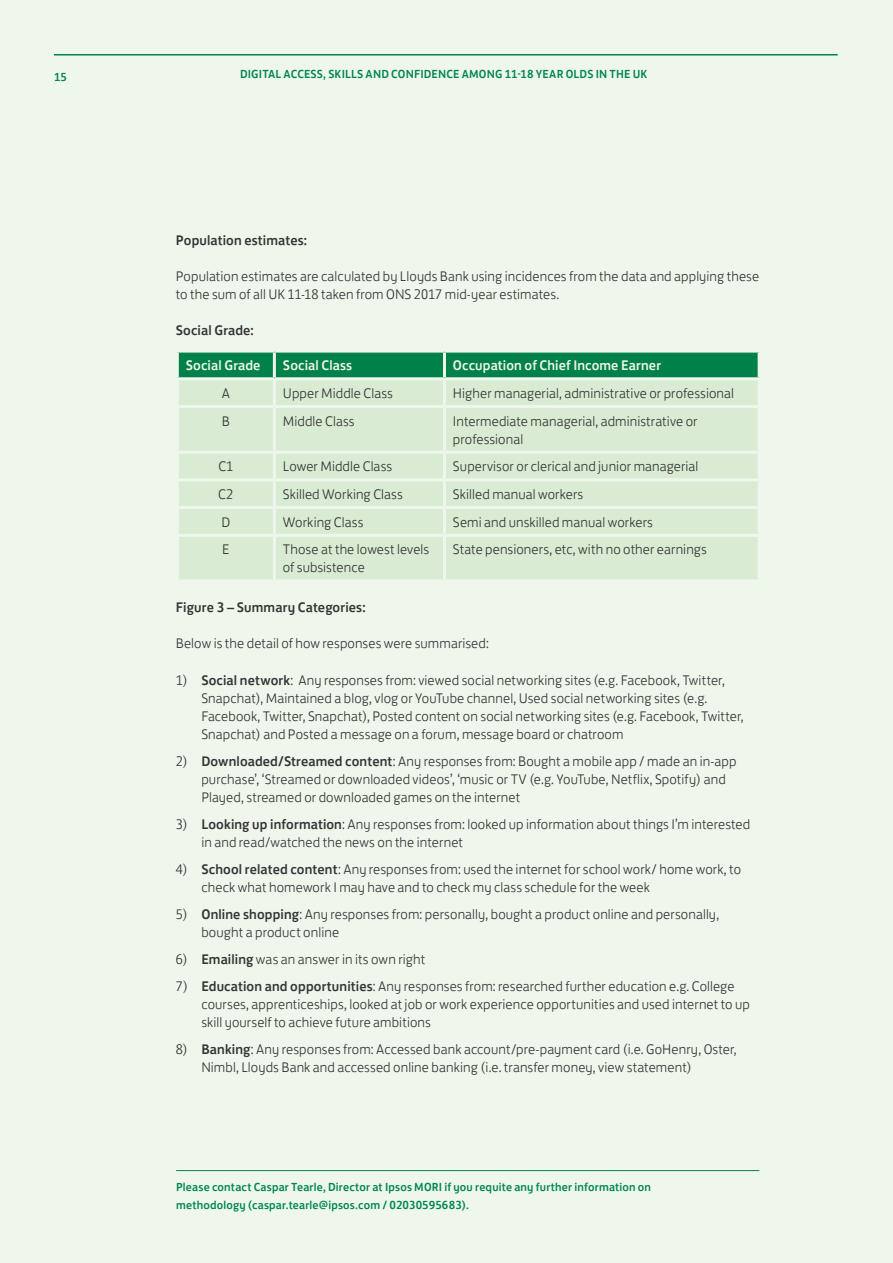
<style>
.page{position:relative;width:893px;height:1263px;background:#eff7ed}
.page>*{position:absolute;margin:0;border:0;box-sizing:border-box;transform-origin:0 0}
.t1{font:300 14.25px/18px "FS Jack";letter-spacing:.005em;color:#383738}
.t2{font:500 14.25px "FS Jack";letter-spacing:.01em;color:#383738}
.t3{font:500 14.25px "FS Jack";letter-spacing:.01em;color:#fff}
.LB_Footnote{font:500 12px/18px "FS Jack";letter-spacing:.015em;color:#00864f}
.s1{font-weight:500}
</style>
<div class="page">
<div style="left:179px;top:353px;width:579px;height:24px;background:#008149"></div>
<div style="left:179px;top:380px;width:579px;height:199px;background:#d9ecd3"></div>
<hr style="left:176px;top:350px;width:98px;height:3px;background:#fff">
<hr style="left:176px;top:353px;width:3px;height:24px;background:#fff">
<hr style="left:274px;top:350px;width:170px;height:3px;background:#fff">
<hr style="left:273px;top:353px;width:3px;height:24px;background:#fff">
<hr style="left:444px;top:350px;width:317px;height:3px;background:#fff">
<hr style="left:443px;top:353px;width:3px;height:24px;background:#fff">
<hr style="left:758px;top:353px;width:3px;height:24px;background:#fff">
<hr style="left:176px;top:377px;width:98px;height:3px;background:#fff">
<hr style="left:176px;top:380px;width:3px;height:25px;background:#fff">
<hr style="left:274px;top:377px;width:170px;height:3px;background:#fff">
<hr style="left:273px;top:380px;width:3px;height:25px;background:#fff">
<hr style="left:444px;top:377px;width:317px;height:3px;background:#fff">
<hr style="left:443px;top:380px;width:3px;height:25px;background:#fff">
<hr style="left:758px;top:380px;width:3px;height:25px;background:#fff">
<hr style="left:176px;top:405px;width:98px;height:3px;background:#fff">
<hr style="left:176px;top:408px;width:3px;height:43px;background:#fff">
<hr style="left:274px;top:405px;width:170px;height:3px;background:#fff">
<hr style="left:273px;top:408px;width:3px;height:43px;background:#fff">
<hr style="left:444px;top:405px;width:317px;height:3px;background:#fff">
<hr style="left:443px;top:408px;width:3px;height:43px;background:#fff">
<hr style="left:758px;top:408px;width:3px;height:43px;background:#fff">
<hr style="left:176px;top:451px;width:98px;height:3px;background:#fff">
<hr style="left:176px;top:454px;width:3px;height:24px;background:#fff">
<hr style="left:274px;top:451px;width:170px;height:3px;background:#fff">
<hr style="left:273px;top:454px;width:3px;height:24px;background:#fff">
<hr style="left:444px;top:451px;width:317px;height:3px;background:#fff">
<hr style="left:443px;top:454px;width:3px;height:24px;background:#fff">
<hr style="left:758px;top:454px;width:3px;height:24px;background:#fff">
<hr style="left:176px;top:478px;width:98px;height:3px;background:#fff">
<hr style="left:176px;top:481px;width:3px;height:25px;background:#fff">
<hr style="left:274px;top:478px;width:170px;height:3px;background:#fff">
<hr style="left:273px;top:481px;width:3px;height:25px;background:#fff">
<hr style="left:444px;top:478px;width:317px;height:3px;background:#fff">
<hr style="left:443px;top:481px;width:3px;height:25px;background:#fff">
<hr style="left:758px;top:481px;width:3px;height:25px;background:#fff">
<hr style="left:176px;top:506px;width:98px;height:3px;background:#fff">
<hr style="left:176px;top:509px;width:3px;height:25px;background:#fff">
<hr style="left:274px;top:506px;width:170px;height:3px;background:#fff">
<hr style="left:273px;top:509px;width:3px;height:25px;background:#fff">
<hr style="left:444px;top:506px;width:317px;height:3px;background:#fff">
<hr style="left:443px;top:509px;width:3px;height:25px;background:#fff">
<hr style="left:758px;top:509px;width:3px;height:25px;background:#fff">
<hr style="left:176px;top:534px;width:98px;height:3px;background:#fff">
<hr style="left:176px;top:537px;width:3px;height:42px;background:#fff">
<hr style="left:274px;top:534px;width:170px;height:3px;background:#fff">
<hr style="left:273px;top:537px;width:3px;height:42px;background:#fff">
<hr style="left:444px;top:534px;width:317px;height:3px;background:#fff">
<hr style="left:443px;top:537px;width:3px;height:42px;background:#fff">
<hr style="left:758px;top:537px;width:3px;height:42px;background:#fff">
<hr style="left:176px;top:579px;width:98px;height:3px;background:#fff">
<hr style="left:274px;top:579px;width:170px;height:3px;background:#fff">
<hr style="left:444px;top:579px;width:317px;height:3px;background:#fff">
<hr style="left:176px;top:1170px;width:583px;height:1px;background:#00864f">
<hr style="left:54px;top:54px;width:784px;height:2px;background:#00864f">
<p class="LB_Footnote" style="left:54px;top:67px;width:15px">15</p>
<p class="LB_Footnote" style="left:240px;top:64px;width:409px">DIGITAL ACCESS, SKILLS AND CONFIDENCE AMONG 11-18 YEAR OLDS IN THE UK</p>
<p class="t2" style="left:176px;top:228px;width:133px">Population estimates:</p>
<p class="t1" style="left:176px;top:265px;width:585px">Population estimates are calculated by Lloyds Bank using incidences from the data and applying these to the sum of all UK 11-18 taken from ONS 2017 mid-year estimates.</p>
<p class="t2" style="left:176px;top:318px;width:80px">Social Grade:</p>
<p class="t3" style="left:186px;top:354px;width:76px">Social Grade</p>
<p class="t3" style="left:283px;top:354px;width:71px">Social Class</p>
<p class="t3" style="left:453px;top:354px;width:210px">Occupation of Chief Income Earner</p>
<p class="t1" style="left:222px;top:383px;width:10px">A</p>
<p class="t1" style="left:283px;top:383px;width:112px">Upper Middle Class</p>
<p class="t1" style="left:453px;top:383px;width:283px">Higher managerial, administrative or professional</p>
<p class="t1" style="left:222px;top:410px;width:10px">B</p>
<p class="t1" style="left:283px;top:410px;width:73px">Middle Class</p>
<p class="t1" style="left:453px;top:410px;width:246px">Intermediate managerial, administrative or professional</p>
<p class="t1" style="left:218px;top:456px;width:16px">C1</p>
<p class="t1" style="left:283px;top:456px;width:111px">Lower Middle Class</p>
<p class="t1" style="left:453px;top:456px;width:247px">Supervisor or clerical and junior managerial</p>
<p class="t1" style="left:218px;top:484px;width:17px">C2</p>
<p class="t1" style="left:283px;top:484px;width:121px">Skilled Working Class</p>
<p class="t1" style="left:453px;top:484px;width:132px">Skilled manual workers</p>
<p class="t1" style="left:221px;top:511px;width:10px">D</p>
<p class="t1" style="left:283px;top:511px;width:82px">Working Class</p>
<p class="t1" style="left:453px;top:511px;width:202px">Semi and unskilled manual workers</p>
<p class="t1" style="left:222px;top:539px;width:9px">E</p>
<p class="t1" style="left:283px;top:539px;width:148px">Those at the lowest levels of subsistence</p>
<p class="t1" style="left:453px;top:539px;width:255px">State pensioners, etc, with no other earnings</p>
<p class="t2" style="left:176px;top:596px;width:191px">Figure 3 – Summary Categories:</p>
<p class="t1" style="left:176px;top:633px;width:315px">Below is the detail of how responses were summarised:</p>
<p class="t1" style="left:201px;top:669px;width:544px;text-indent:-26px">1) <span class="s1">Social network</span>: Any responses from: viewed social networking sites (e.g. Facebook, Twitter, Snapchat), Maintained a blog, vlog or YouTube channel, Used social networking sites (e.g.<br>Facebook, Twitter, Snapchat), Posted content on social networking sites (e.g. Facebook, Twitter, Snapchat) and Posted a message on a forum, message board or chatroom</p>
<p class="t1" style="left:201px;top:750px;width:537px;text-indent:-26px">2) <span class="s1">Downloaded/Streamed content</span>: Any responses from: Bought a mobile app / made an in-app purchase’, ‘Streamed or downloaded videos’, ‘music or TV (e.g. YouTube, Netflix, Spotify) and<br>Played, streamed or downloaded games on the internet</p>
<p class="t1" style="left:201px;top:813px;width:550px;text-indent:-26px">3) <span class="s1">Looking up information</span>: Any responses from: looked up information about things I’m interested in and read/watched the news on the internet</p>
<p class="t1" style="left:201px;top:858px;width:541px;text-indent:-26px">4) <span class="s1">School related content</span>: Any responses from: used the internet for school work/ home work, to check what homework I may have and to check my class schedule for the week</p>
<p class="t1" style="left:201px;top:903px;width:519px;text-indent:-26px">5) <span class="s1">Online shopping</span>: Any responses from: personally, bought a product online and personally, bought a product online</p>
<p class="t1" style="left:176px;top:948px;width:251px">6) <span class="s1">Emailing</span> was an answer in its own right</p>
<p class="t1" style="left:201px;top:975px;width:550px;text-indent:-26px">7) <span class="s1">Education and opportunities</span>: Any responses from: researched further education e.g. College courses, apprenticeships, looked at job or work experience opportunities and used internet to up skill yourself to achieve future ambitions</p>
<p class="t1" style="left:201px;top:1038px;width:537px;text-indent:-26px">8) <span class="s1">Banking</span>: Any responses from: Accessed bank account/pre-payment card (i.e. GoHenry, Oster,<br>Nimbl, Lloyds Bank and accessed online banking (i.e. transfer money, view statement)</p>
<p class="LB_Footnote" style="left:176px;top:1177px;width:476px">Please contact Caspar Tearle, Director at Ipsos MORI if you requite any further information on methodology (caspar.tearle@ipsos.com / 02030595683).</p>
</div>
